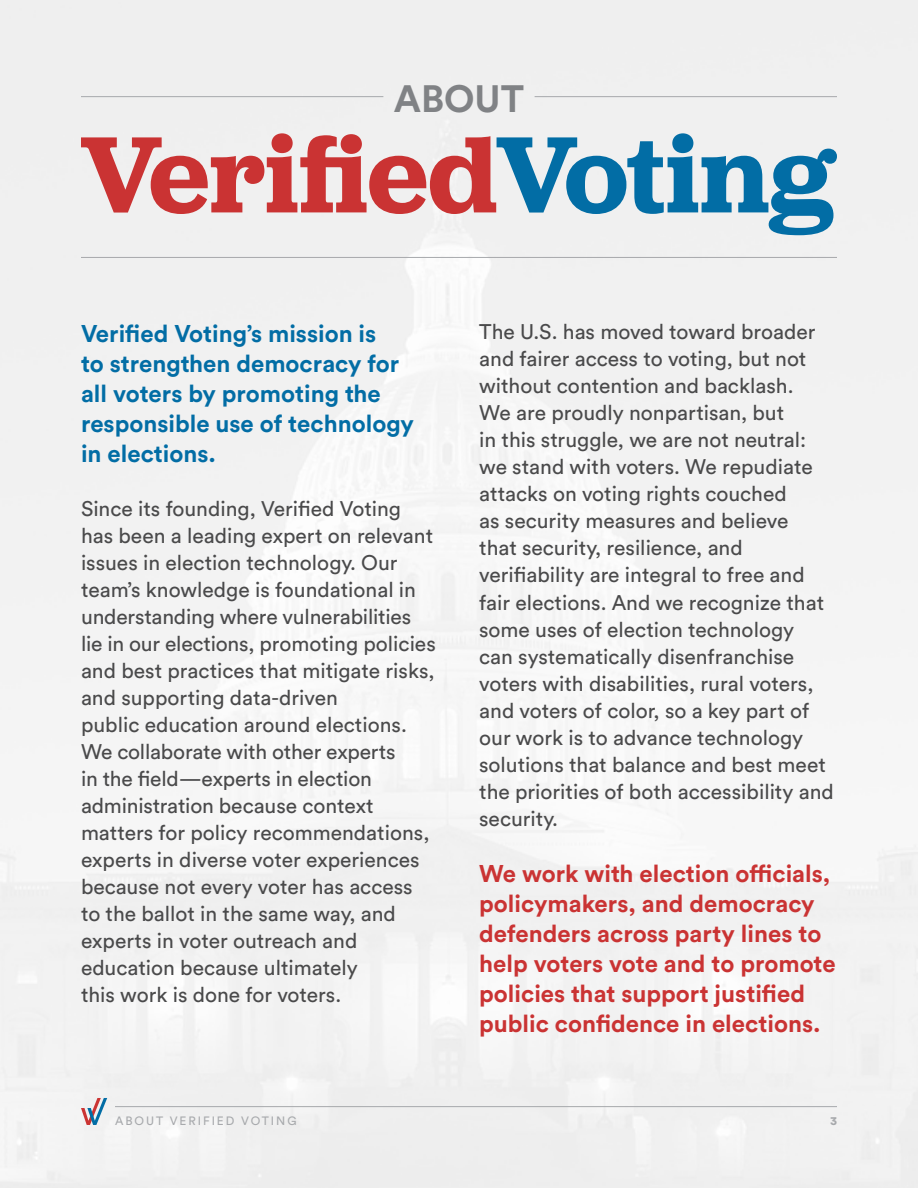
<style>
.page{position:relative;width:918px;height:1188px;background:#fff}
.page>*{position:absolute;margin:0;border:0;box-sizing:border-box;transform-origin:0 0}
.t1{font:700 37.8px "Circular Std";color:#808285}
.t2{font:700 24px/30px "Circular Std";color:#ca3333}
.t3{font:700 24px/30px "Circular Std";color:#026da5}
.t4{font:21px/27px "Circular Std";color:#4a4a4b}
.t5{font:12px "Circular Std";letter-spacing:.16em;color:#a7a9ac}
.t6{font:900 12px "Circular Std";color:#a7a9ac}
</style>
<div class="page">
<hr style="left:115px;top:1106px;width:722px;height:1px;background:#a7a9ac">
<hr style="left:81px;top:257px;width:756px;height:1px;background:#a7a9ac">
<hr style="left:535px;top:96px;width:302px;height:1px;background:#a7a9ac">
<hr style="left:81px;top:96px;width:302px;height:1px;background:#a7a9ac">
<svg style="left:81px;top:1098px;width:26px;height:27px"></svg>
<svg style="left:81px;top:133px;width:756px;height:102px"></svg>
<h1 class="t1" style="left:394px;top:74px;width:132px">ABOUT</h1>
<p class="t3" style="left:81px;top:318px;width:334px">Verified Voting’s mission is<br>to strengthen democracy for all voters by promoting the responsible use of technology in elections.</p>
<p class="t4" style="left:81px;top:495px;width:356px">Since its founding, Verified Voting has been a leading expert on relevant issues in election technology. Our team’s knowledge is foundational in understanding where vulnerabilities lie in our elections, promoting policies and best practices that mitigate risks, and supporting data-driven<br>public education around elections.<br>We collaborate with other experts<br>in the field—experts in election administration because context matters for policy recommendations, experts in diverse voter experiences because not every voter has access to the ballot in the same way, and experts in voter outreach and education because ultimately<br>this work is done for voters.</p>
<p class="t4" style="left:479px;top:318px;width:356px">The U.S. has moved toward broader and fairer access to voting, but not without contention and backlash.<br>We are proudly nonpartisan, but<br>in this struggle, we are not neutral: we stand with voters. We repudiate attacks on voting rights couched<br>as security measures and believe<br>that security, resilience, and verifiability are integral to free and fair elections. And we recognize that some uses of election technology<br>can systematically disenfranchise voters with disabilities, rural voters, and voters of color, so a key part of our work is to advance technology solutions that balance and best meet the priorities of both accessibility and security.</p>
<p class="t2" style="left:479px;top:858px;width:358px">We work with election officials, policymakers, and democracy defenders across party lines to help voters vote and to promote policies that support justified public confidence in elections.</p>
<p class="t5" style="left:115px;top:1113px;width:183px">ABOUT VERIFIED VOTING</p>
<p class="t6" style="left:830px;top:1113px;width:8px">3</p>
</div>
